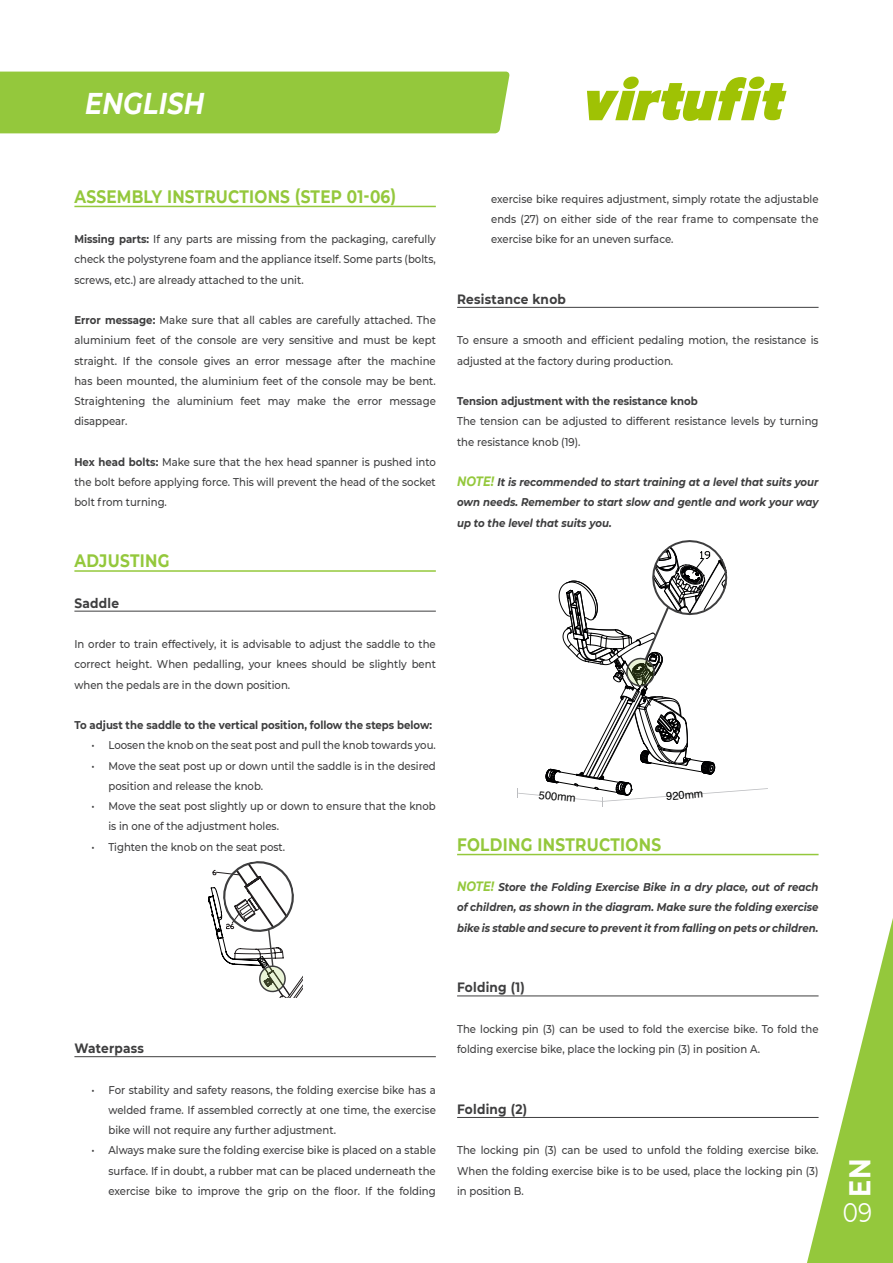
<style>
.page{position:relative;width:893px;height:1263px;background:#fff}
.page>*{position:absolute;margin:0;border:0;box-sizing:border-box;transform-origin:0 0}
.t1{font:italic 700 30px "Montserrat";letter-spacing:.01em;color:#fff;scale:.85 1}
.t2{font:700 30px "Montserrat";color:#fff;scale:.85 1}
.t3{font:27px "Montserrat";color:#fff;scale:.85 1}
.t4{font:700 18px "Montserrat";letter-spacing:.015em;color:#94c83c;scale:.85 1}
.t5{font:700 13.5px "Montserrat";letter-spacing:.02em;color:#3e3e3f;scale:.9 1}
.t6{font:500 11.25px/20.2px "Montserrat";color:#3e3e3f;text-align:justify;scale:.9 1}
.t7{font:italic 700 11.25px/20.2px "Montserrat";color:#3e3e3f;text-align:justify;scale:.9 1}
.t8{font:700 11.25px "Montserrat";color:#3e3e3f;scale:.9 1}
.t9{font:11.25px "Helvetica";color:#000001}
.s1{font-weight:700}
.s2{font-size:13.5px;color:#94c83c}
</style>
<div class="page">
<div style="left:0;top:72px;width:510px;height:61px;background:#94c83c"></div>
<svg style="left:587px;top:77px;width:199px;height:44px"></svg>
<svg style="left:798px;top:853px;width:95px;height:410px"></svg>
<hr style="left:457px;top:307px;width:362px;height:1px;background:#3e3e3f">
<hr style="left:457px;top:854px;width:362px;height:1px;background:#94c83c">
<hr style="left:457px;top:995px;width:362px;height:1px;background:#3e3e3f">
<hr style="left:457px;top:1117px;width:362px;height:1px;background:#3e3e3f">
<svg style="left:517px;top:540px;width:251px;height:266px"></svg>
<hr style="left:74px;top:206px;width:362px;height:1px;background:#94c83c">
<hr style="left:74px;top:570px;width:362px;height:2px;background:#94c83c">
<hr style="left:74px;top:611px;width:362px;height:1px;background:#3e3e3f">
<hr style="left:74px;top:1056px;width:362px;height:1px;background:#3e3e3f">
<svg style="left:208px;top:861px;width:95px;height:137px"></svg>
<h1 class="t1" style="left:85px;top:89px;width:142px">ENGLISH</h1>
<h3 class="t4" style="left:74px;top:183px;width:380px">ASSEMBLY INSTRUCTIONS (STEP 01-06)</h3>
<p class="t6" style="left:74px;top:229px;width:403px"><span class="s1">Missing parts:</span> If any parts are missing from the packaging, carefully check the polystyrene foam and the appliance itself. Some parts (bolts, screws, etc.) are already attached to the unit.</p>
<p class="t6" style="left:74px;top:310px;width:403px"><span class="s1">Error message:</span> Make sure that all cables are carefully attached. The aluminium feet of the console are very sensitive and must be kept straight. If the console gives an error message after the machine has been mounted, the aluminium feet of the console may be bent.<br>Straightening the aluminium feet may make the error message disappear.</p>
<p class="t6" style="left:74px;top:452px;width:403px"><span class="s1">Hex head bolts:</span> Make sure that the hex head spanner is pushed into the bolt before applying force. This will prevent the head of the socket bolt from turning.</p>
<h3 class="t4" style="left:74px;top:551px;width:113px">ADJUSTING</h3>
<p class="t5" style="left:74px;top:595px;width:51px">Saddle</p>
<p class="t6" style="left:74px;top:634px;width:403px">In order to train effectively, it is advisable to adjust the saddle to the correct height. When pedalling, your knees should be slightly bent when the pedals are in the down position.</p>
<p class="t8" style="left:74px;top:719px;width:399px">To adjust the saddle to the vertical position, follow the steps below:</p>
<p class="t6" style="left:91px;top:735px;width:384px">• Loosen the knob on the seat post and pull the knob towards you.</p>
<p class="t6" style="left:108px;top:756px;width:365px;text-indent:-17px">• Move the seat post up or down until the saddle is in the desired position and release the knob.</p>
<p class="t6" style="left:108px;top:796px;width:365px;text-indent:-17px">• Move the seat post slightly up or down to ensure that the knob is in one of the adjustment holes.</p>
<p class="t6" style="left:91px;top:837px;width:217px">• Tighten the knob on the seat post.</p>
<p class="t5" style="left:74px;top:1041px;width:79px">Waterpass</p>
<p class="t6" style="left:108px;top:1080px;width:365px;text-indent:-17px">• For stability and safety reasons, the folding exercise bike has a welded frame. If assembled correctly at one time, the exercise bike will not require any further adjustment.</p>
<p class="t6" style="left:108px;top:1140px;width:365px;text-indent:-17px">• Always make sure the folding exercise bike is placed on a stable surface. If in doubt, a rubber mat can be placed underneath the exercise bike to improve the grip on the floor. If the folding</p>
<p class="t6" style="left:491px;top:189px;width:365px">exercise bike requires adjustment, simply rotate the adjustable ends (27) on either side of the rear frame to compensate the exercise bike for an uneven surface.</p>
<p class="t5" style="left:457px;top:292px;width:122px">Resistance knob</p>
<p class="t6" style="left:457px;top:330px;width:403px">To ensure a smooth and efficient pedaling motion, the resistance is adjusted at the factory during production.</p>
<p class="t8" style="left:457px;top:395px;width:269px">Tension adjustment with the resistance knob</p>
<p class="t6" style="left:457px;top:411px;width:403px">The tension can be adjusted to different resistance levels by turning the resistance knob (19).</p>
<p class="t7" style="left:457px;top:472px;width:403px"><span class="s2">NOTE!</span> It is recommended to start training at a level that suits your own needs. Remember to start slow and gentle and work your way up to the level that suits you.</p>
<p class="t9" style="left:539px;top:788px;width:38px;rotate:5deg">500mm</p>
<p class="t9" style="left:666px;top:790px;width:38px;rotate:-5deg">920mm</p>
<h3 class="t4" style="left:457px;top:834px;width:242px">FOLDING INSTRUCTIONS</h3>
<p class="t7" style="left:457px;top:877px;width:403px"><span class="s2">NOTE!</span> Store the Folding Exercise Bike in a dry place, out of reach of children, as shown in the diagram. Make sure the folding exercise bike is stable and secure to prevent it from falling on pets or children.</p>
<p class="t5" style="left:457px;top:980px;width:77px">Folding (1)</p>
<p class="t6" style="left:457px;top:1019px;width:403px">The locking pin (3) can be used to fold the exercise bike. To fold the folding exercise bike, place the locking pin (3) in position A.</p>
<p class="t5" style="left:457px;top:1102px;width:79px">Folding (2)</p>
<p class="t6" style="left:457px;top:1140px;width:403px">The locking pin (3) can be used to unfold the folding exercise bike.<br>When the folding exercise bike is to be used, place the locking pin (3) in position B.</p>
<h1 class="t2" style="left:843px;top:1197px;width:47px;rotate:-90deg">EN</h1>
<h2 class="t3" style="left:843px;top:1197px;width:36px">09</h2>
</div>
